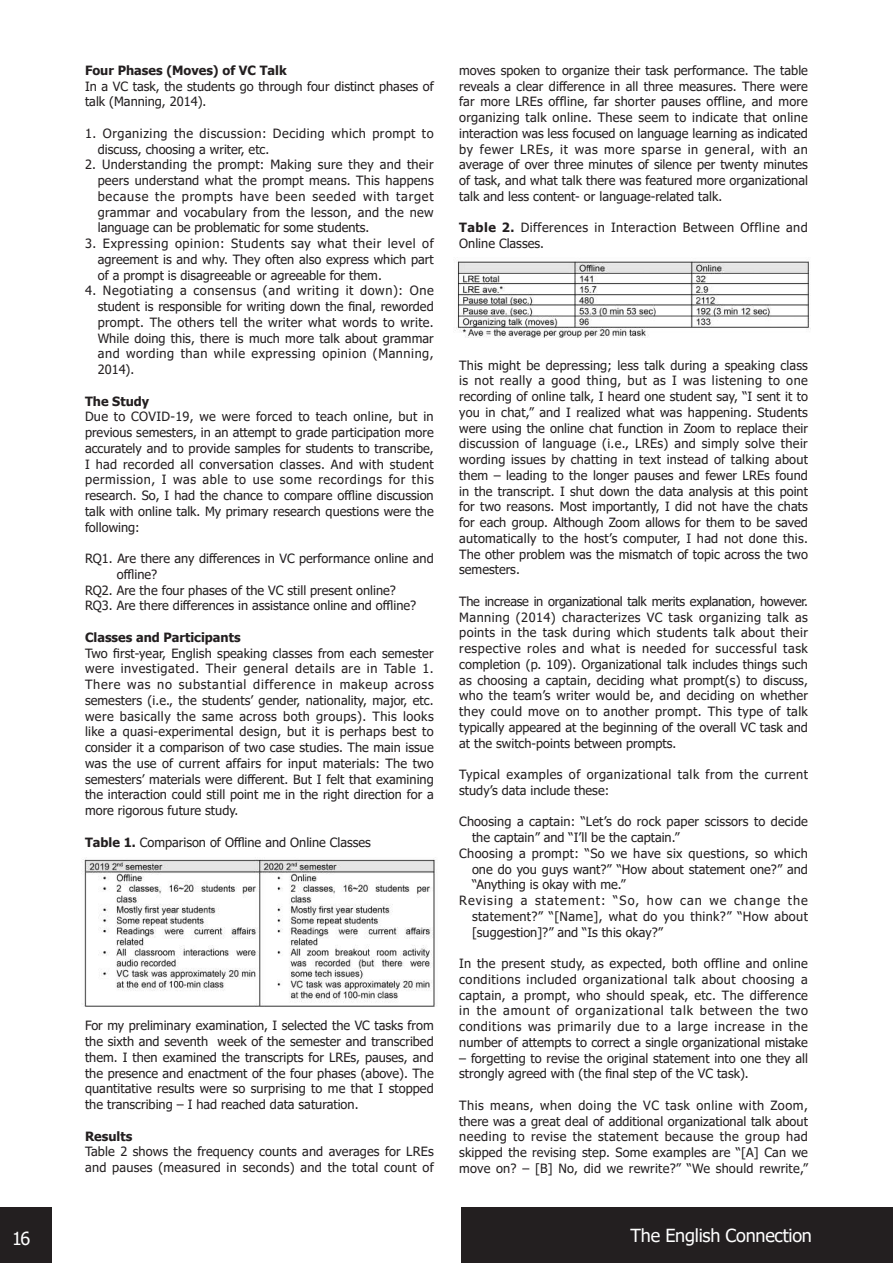
<style>
.page{position:relative;width:893px;height:1263px;background:#fff}
.page>*{position:absolute;margin:0;border:0;box-sizing:border-box;transform-origin:0 0}
.t1{font:18px "Tahoma";letter-spacing:-.015em;color:#fff}
.t2{font:12.75px/15.8px "Tahoma";color:#231f20;text-align:justify}
.t3{font:12.75px/15.8px "Tahoma";letter-spacing:.04em;color:#231f20}
.t4{font:12.75px "Tahoma";letter-spacing:.025em;color:#231f20}
.t5{font:700 12.75px "Tahoma";color:#231f20}
.t6{font:12.75px/15.8px "Tahoma";letter-spacing:.035em;color:#231f20}
.t7{font:12.75px "Tahoma";letter-spacing:.085em;color:#231f20}
.s1{font-weight:700}
</style>
<div class="page">
<div style="left:0;top:1208px;width:51px;height:55px;background:#231f20"></div>
<div style="left:461px;top:1208px;width:432px;height:55px;background:#231f20"></div>
<img style="left:81px;top:859px;width:354px;height:148px">
<img style="left:455px;top:261px;width:355px;height:77px">
<p class="t5" style="left:85px;top:61px;width:203px">Four Phases (Moves) of VC Talk</p>
<p class="t2" style="left:85px;top:79px;width:350px">In a VC task, the students go through four distinct phases of talk (Manning, 2014).</p>
<p class="t3" style="left:98px;top:126px;width:337px;text-indent:-13px">1. Organizing the discussion: Deciding which prompt to discuss, choosing a writer, etc.</p>
<p class="t2" style="left:98px;top:157px;width:337px;text-indent:-13px">2. Understanding the prompt: Making sure they and their peers understand what the prompt means. This happens because the prompts have been seeded with target grammar and vocabulary from the lesson, and the new language can be problematic for some students.</p>
<p class="t2" style="left:98px;top:236px;width:337px;text-indent:-13px">3. Expressing opinion: Students say what their level of agreement is and why. They often also express which part of a prompt is disagreeable or agreeable for them.</p>
<p class="t2" style="left:98px;top:283px;width:337px;text-indent:-13px">4. Negotiating a consensus (and writing it down): One student is responsible for writing down the final, reworded prompt. The others tell the writer what words to write.<br>While doing this, there is much more talk about grammar and wording than while expressing opinion (Manning, 2014).</p>
<p class="t5" style="left:85px;top:392px;width:66px">The Study</p>
<p class="t2" style="left:85px;top:409px;width:350px">Due to COVID-19, we were forced to teach online, but in previous semesters, in an attempt to grade participation more accurately and to provide samples for students to transcribe, I had recorded all conversation classes. And with student permission, I was able to use some recordings for this research. So, I had the chance to compare offline discussion talk with online talk. My primary research questions were the following:</p>
<p class="t2" style="left:85px;top:551px;width:350px">RQ1. Are there any differences in VC performance online and</p>
<p class="t2" style="left:117px;top:567px;width:42px">offline?</p>
<p class="t2" style="left:85px;top:583px;width:312px">RQ2. Are the four phases of the VC still present online?</p>
<p class="t2" style="left:85px;top:598px;width:333px">RQ3. Are there differences in assistance online and offline?</p>
<p class="t5" style="left:85px;top:628px;width:157px">Classes and Participants</p>
<p class="t2" style="left:85px;top:646px;width:350px">Two first-year, English speaking classes from each semester were investigated. Their general details are in Table 1.<br>There was no substantial difference in makeup across semesters (i.e., the students’ gender, nationality, major, etc. were basically the same across both groups). This looks like a quasi-experimental design, but it is perhaps best to consider it a comparison of two case studies. The main issue was the use of current affairs for input materials: The two semesters’ materials were different. But I felt that examining the interaction could still point me in the right direction for a more rigorous future study.</p>
<p class="t2" style="left:85px;top:835px;width:287px"><span class="s1">Table 1.</span> Comparison of Offline and Online Classes</p>
<p class="t2" style="left:85px;top:1018px;width:350px">For my preliminary examination, I selected the VC tasks from the sixth and seventh week of the semester and transcribed them. I then examined the transcripts for LREs, pauses, and the presence and enactment of the four phases (above). The quantitative results were so surprising to me that I stopped the transcribing – I had reached data saturation.</p>
<p class="t5" style="left:85px;top:1127px;width:49px">Results</p>
<p class="t2" style="left:85px;top:1144px;width:350px">Table 2 shows the frequency counts and averages for LREs and pauses (measured in seconds) and the total count of</p>
<p class="t2" style="left:459px;top:63px;width:350px">moves spoken to organize their task performance. The table reveals a clear difference in all three measures. There were far more LREs offline, far shorter pauses offline, and more organizing talk online. These seem to indicate that online interaction was less focused on language learning as indicated by fewer LREs, it was more sparse in general, with an average of over three minutes of silence per twenty minutes of task, and what talk there was featured more organizational talk and less content- or language-related talk.</p>
<p class="t6" style="left:459px;top:220px;width:350px"><span class="s1">Table 2.</span> Differences in Interaction Between Offline and<br>Online Classes.</p>
<p class="t2" style="left:459px;top:358px;width:350px">This might be depressing; less talk during a speaking class is not really a good thing, but as I was listening to one recording of online talk, I heard one student say, “I sent it to you in chat,” and I realized what was happening. Students were using the online chat function in Zoom to replace their discussion of language (i.e., LREs) and simply solve their wording issues by chatting in text instead of talking about them – leading to the longer pauses and fewer LREs found in the transcript. I shut down the data analysis at this point for two reasons. Most importantly, I did not have the chats for each group. Although Zoom allows for them to be saved automatically to the host’s computer, I had not done this.<br>The other problem was the mismatch of topic across the two semesters.</p>
<p class="t2" style="left:459px;top:594px;width:350px">The increase in organizational talk merits explanation, however.<br>Manning (2014) characterizes VC task organizing talk as points in the task during which students talk about their respective roles and what is needed for successful task completion (p. 109). Organizational talk includes things such as choosing a captain, deciding what prompt(s) to discuss, who the team’s writer would be, and deciding on whether they could move on to another prompt. This type of talk typically appeared at the beginning of the overall VC task and at the switch-points between prompts.</p>
<p class="t3" style="left:459px;top:767px;width:350px">Typical examples of organizational talk from the current study’s data include these:</p>
<p class="t2" style="left:459px;top:814px;width:350px">Choosing a captain: “Let’s do rock paper scissors to decide</p>
<p class="t2" style="left:472px;top:830px;width:209px">the captain” and “I’ll be the captain.”</p>
<p class="t4" style="left:459px;top:845px;width:350px">Choosing a prompt: “So we have six questions, so which</p>
<p class="t2" style="left:472px;top:862px;width:337px">one do you guys want?” “How about statement one?” and</p>
<p class="t2" style="left:472px;top:877px;width:155px">“Anything is okay with me.”</p>
<p class="t7" style="left:459px;top:892px;width:350px">Revising a statement: “So, how can we change the</p>
<p class="t4" style="left:472px;top:908px;width:337px">statement?” “[Name], what do you think?” “How about</p>
<p class="t2" style="left:472px;top:925px;width:193px">[suggestion]?” and “Is this okay?”</p>
<p class="t2" style="left:459px;top:956px;width:350px">In the present study, as expected, both offline and online conditions included organizational talk about choosing a captain, a prompt, who should speak, etc. The difference in the amount of organizational talk between the two conditions was primarily due to a large increase in the number of attempts to correct a single organizational mistake</p>
<p class="t2" style="left:459px;top:1051px;width:350px">– forgetting to revise the original statement into one they all strongly agreed with (the final step of the VC task).</p>
<p class="t2" style="left:459px;top:1098px;width:350px">This means, when doing the VC task online with Zoom, there was a great deal of additional organizational talk about needing to revise the statement because the group had skipped the revising step. Some examples are “[A] Can we move on? – [B] No, did we rewrite?” “We should rewrite,”</p>
<h1 class="t1" style="left:12px;top:1226px;width:20px">16</h1>
<h1 class="t1" style="left:631px;top:1223px;width:183px">The English Connection</h1>
</div>
